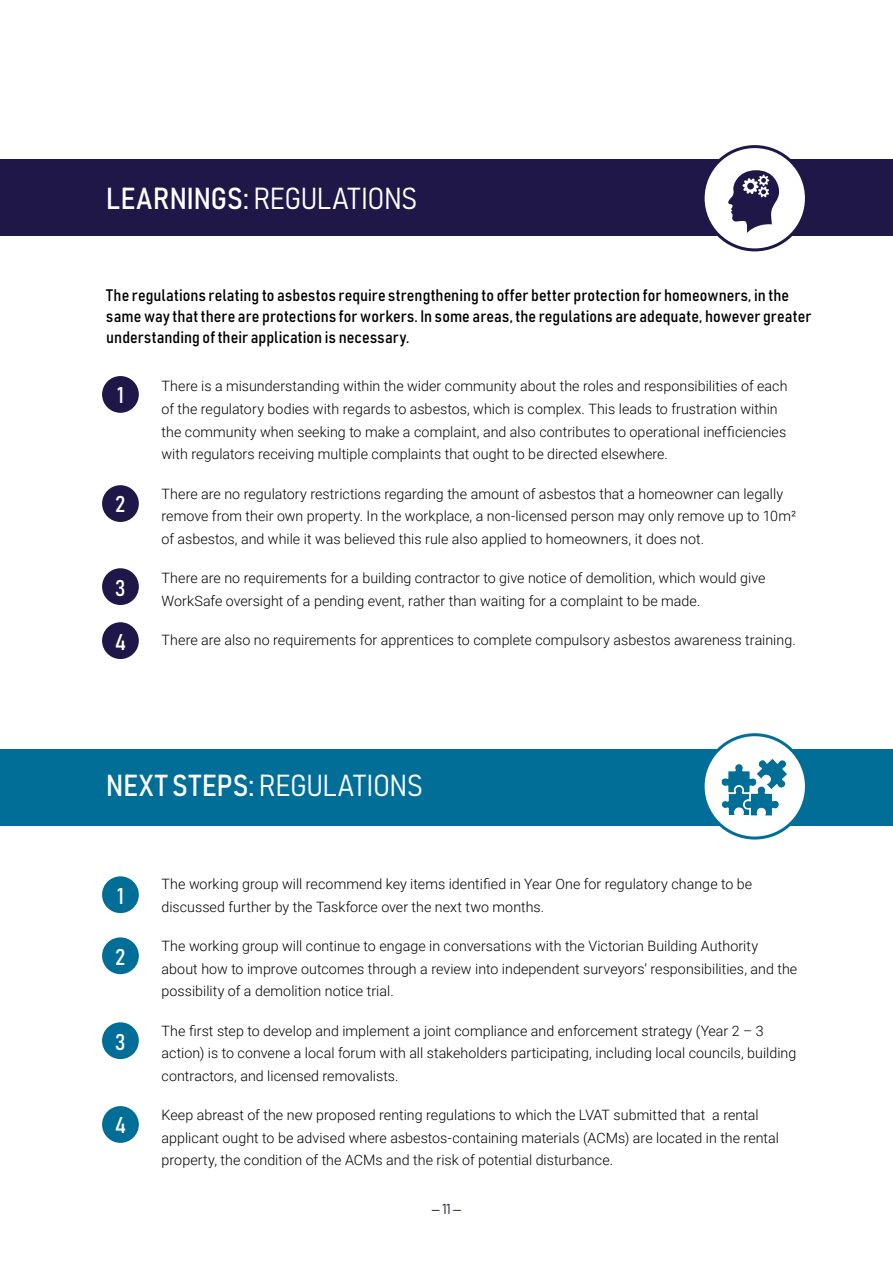
<style>
.page{position:relative;width:893px;height:1263px;background:#fff}
.page>*{position:absolute;margin:0;border:0;box-sizing:border-box;transform-origin:0 0}
.t1{font:30px "Bahnschrift";color:#fff}
.t2{font:22.5px "Bahnschrift";color:#fff}
.t3{font:16.5px/21px "Bahnschrift";letter-spacing:.005em;color:#000}
.t4{font:300 14.25px/22.5px "Roboto";letter-spacing:.005em;color:#000}
.t5{font:14.25px "Bahnschrift";color:#271d44}
</style>
<div class="page">
<div style="left:0;top:159px;width:893px;height:77px;background:#1f1747"></div>
<div style="left:703px;top:147px;width:103px;height:103px;background:#fff;border-radius:50%"></div>
<div style="left:702px;top:145px;width:106px;height:106px;border:3px solid #1f1747;border-radius:50%"></div>
<div style="left:102px;top:376px;width:37px;height:37px;background:#1f1747;border-radius:50%"></div>
<div style="left:102px;top:485px;width:37px;height:37px;background:#1f1747;border-radius:50%"></div>
<div style="left:102px;top:568px;width:37px;height:37px;background:#1f1747;border-radius:50%"></div>
<div style="left:102px;top:622px;width:37px;height:37px;background:#1f1747;border-radius:50%"></div>
<svg style="left:728px;top:170px;width:52px;height:63px"></svg>
<div style="left:0;top:749px;width:893px;height:77px;background:#006e97"></div>
<div style="left:703px;top:735px;width:103px;height:103px;background:#fff;border-radius:50%"></div>
<div style="left:702px;top:733px;width:106px;height:106px;border:3px solid #006e97;border-radius:50%"></div>
<svg style="left:721px;top:759px;width:67px;height:57px"></svg>
<div style="left:102px;top:876px;width:37px;height:37px;background:#006e97;border-radius:50%"></div>
<div style="left:102px;top:937px;width:37px;height:37px;background:#006e97;border-radius:50%"></div>
<div style="left:102px;top:1022px;width:37px;height:37px;background:#006e97;border-radius:50%"></div>
<div style="left:102px;top:1106px;width:37px;height:37px;background:#006e97;border-radius:50%"></div>
<h1 class="t1" style="left:106px;top:179px;width:312px">LEARNINGS: REGULATIONS</h1>
<p class="t3" style="left:106px;top:284px;width:707px">The regulations relating to asbestos require strengthening to offer better protection for homeowners, in the same way that there are protections for workers. In some areas, the regulations are adequate, however greater understanding of their application is necessary.</p>
<h2 class="t2" style="left:117px;top:381px;width:8px">1</h2>
<h2 class="t2" style="left:115px;top:490px;width:12px">2</h2>
<h2 class="t2" style="left:115px;top:573px;width:12px">3</h2>
<h2 class="t2" style="left:115px;top:627px;width:13px">4</h2>
<p class="t4" style="left:162px;top:375px;width:627px">There is a misunderstanding within the wider community about the roles and responsibilities of each of the regulatory bodies with regards to asbestos, which is complex. This leads to frustration within the community when seeking to make a complaint, and also contributes to operational inefficiencies with regulators receiving multiple complaints that ought to be directed elsewhere.</p>
<p class="t4" style="left:162px;top:482px;width:636px">There are no regulatory restrictions regarding the amount of asbestos that a homeowner can legally remove from their own property. In the workplace, a non-licensed person may only remove up to 10m² of asbestos, and while it was believed this rule also applied to homeowners, it does not.</p>
<p class="t4" style="left:162px;top:566px;width:605px">There are no requirements for a building contractor to give notice of demolition, which would give<br>WorkSafe oversight of a pending event, rather than waiting for a complaint to be made.</p>
<p class="t4" style="left:162px;top:628px;width:636px">There are also no requirements for apprentices to complete compulsory asbestos awareness training.</p>
<h1 class="t1" style="left:106px;top:766px;width:318px">NEXT STEPS: REGULATIONS</h1>
<h2 class="t2" style="left:117px;top:881px;width:8px">1</h2>
<h2 class="t2" style="left:115px;top:942px;width:12px">2</h2>
<h2 class="t2" style="left:115px;top:1027px;width:12px">3</h2>
<h2 class="t2" style="left:115px;top:1111px;width:13px">4</h2>
<p class="t4" style="left:162px;top:872px;width:592px">The working group will recommend key items identified in Year One for regulatory change to be discussed further by the Taskforce over the next two months.</p>
<p class="t4" style="left:162px;top:934px;width:637px">The working group will continue to engage in conversations with the Victorian Building Authority about how to improve outcomes through a review into independent surveyors’ responsibilities, and the possibility of a demolition notice trial.</p>
<p class="t4" style="left:162px;top:1019px;width:636px">The first step to develop and implement a joint compliance and enforcement strategy (Year 2 – 3 action) is to convene a local forum with all stakeholders participating, including local councils, building contractors, and licensed removalists.</p>
<p class="t4" style="left:162px;top:1103px;width:619px">Keep abreast of the new proposed renting regulations to which the LVAT submitted that a rental applicant ought to be advised where asbestos-containing materials (ACMs) are located in the rental property, the condition of the ACMs and the risk of potential disturbance.</p>
<p class="t5" style="left:431px;top:1200px;width:32px">— 11 —</p>
</div>
